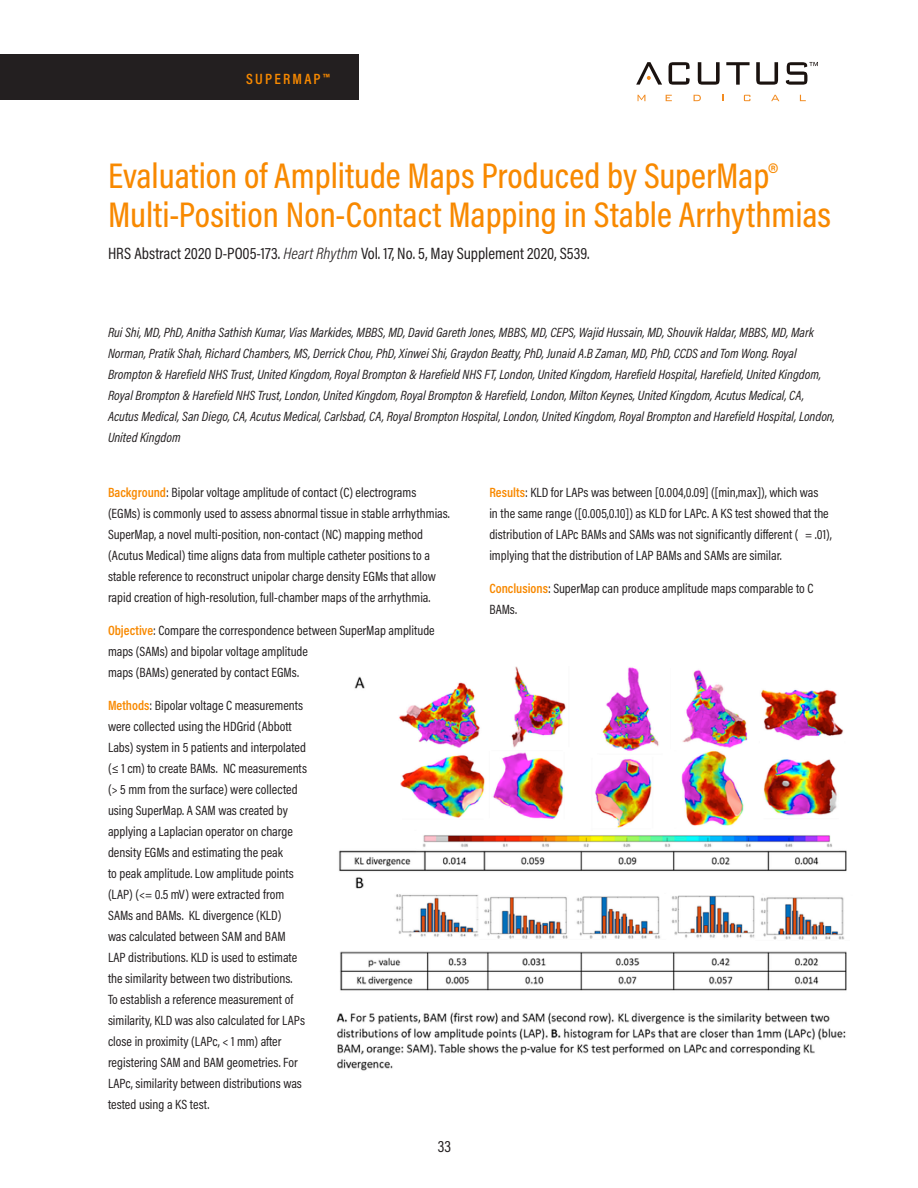
<style>
.page{position:relative;width:918px;height:1188px;background:#fff}
.page>*{position:absolute;margin:0;border:0;box-sizing:border-box;transform-origin:0 0}
.t1{font:500 36px/38.8px "Acumin Pro Cond";color:#f88900}
.PUBLICATION{font:16.5px "Acumin Pro Cond";color:#231f20}
.t2{font:600 15px "Acumin Pro Cond";letter-spacing:.145em;color:#f88900}
.TEXT{font:13.5px/21px "Acumin Pro Cond";color:#231f20}
.AUTHORS{font:italic 13.5px/21px "Acumin Pro Cond";color:#231f20}
.s1{font-weight:300;font-style:italic}
.s2{font-weight:600;color:#f88900}
</style>
<div class="page">
<div style="left:0;top:54px;width:359px;height:46px;background:#231f20"></div>
<svg style="left:638px;top:95px;width:7px;height:6px"></svg>
<svg style="left:666px;top:95px;width:6px;height:6px"></svg>
<svg style="left:694px;top:95px;width:7px;height:6px"></svg>
<svg style="left:744px;top:95px;width:6px;height:6px"></svg>
<svg style="left:771px;top:95px;width:8px;height:6px"></svg>
<svg style="left:800px;top:95px;width:6px;height:6px"></svg>
<svg style="left:669px;top:62px;width:21px;height:23px"></svg>
<svg style="left:698px;top:62px;width:22px;height:23px"></svg>
<svg style="left:726px;top:62px;width:24px;height:23px"></svg>
<svg style="left:756px;top:62px;width:22px;height:23px"></svg>
<svg style="left:636px;top:62px;width:26px;height:23px"></svg>
<svg style="left:786px;top:62px;width:32px;height:23px"></svg>
<img style="left:336px;top:666px;width:511px;height:405px">
<p class="t2" style="left:246px;top:69px;width:85px">SUPERMAP™</p>
<p class="t1" style="left:108px;top:156px;width:725px">Evaluation of Amplitude Maps Produced by SuperMap®<br>Multi-Position Non-Contact Mapping in Stable Arrhythmias</p>
<p class="PUBLICATION" style="left:108px;top:242px;width:483px">HRS Abstract 2020 D-PO05-173. <span class="s1">Heart Rhythm</span> Vol. 17, No. 5, May Supplement 2020, S539.</p>
<p class="AUTHORS" style="left:108px;top:322px;width:729px">Rui Shi, MD, PhD, Anitha Sathish Kumar, Vias Markides, MBBS, MD, David Gareth Jones, MBBS, MD, CEPS, Wajid Hussain, MD, Shouvik Haldar, MBBS, MD, Mark Norman, Pratik Shah, Richard Chambers, MS, Derrick Chou, PhD, Xinwei Shi, Graydon Beatty, PhD, Junaid A.B Zaman, MD, PhD, CCDS and Tom Wong. Royal Brompton &amp; Harefield NHS Trust, United Kingdom, Royal Brompton &amp; Harefield NHS FT, London, United Kingdom, Harefield Hospital, Harefield, United Kingdom, Royal Brompton &amp; Harefield NHS Trust, London, United Kingdom, Royal Brompton &amp; Harefield, London, Milton Keynes, United Kingdom, Acutus Medical, CA, Acutus Medical, San Diego, CA, Acutus Medical, Carlsbad, CA, Royal Brompton Hospital, London, United Kingdom, Royal Brompton and Harefield Hospital, London, United Kingdom</p>
<p class="TEXT" style="left:108px;top:482px;width:343px"><span class="s2">Background</span>: Bipolar voltage amplitude of contact (C) electrograms (EGMs) is commonly used to assess abnormal tissue in stable arrhythmias.<br>SuperMap, a novel multi-position, non-contact (NC) mapping method (Acutus Medical) time aligns data from multiple catheter positions to a stable reference to reconstruct unipolar charge density EGMs that allow rapid creation of high-resolution, full-chamber maps of the arrhythmia.</p>
<p class="TEXT" style="left:108px;top:620px;width:328px"><span class="s2">Objective</span>: Compare the correspondence between SuperMap amplitude maps (SAMs) and bipolar voltage amplitude<br>maps (BAMs) generated by contact EGMs.</p>
<p class="TEXT" style="left:108px;top:695px;width:201px"><span class="s2">Methods</span>: Bipolar voltage C measurements were collected using the HDGrid (Abbott Labs) system in 5 patients and interpolated (≤ 1 cm) to create BAMs. NC measurements (&gt; 5 mm from the surface) were collected using SuperMap. A SAM was created by applying a Laplacian operator on charge density EGMs and estimating the peak<br>to peak amplitude. Low amplitude points (LAP) (&lt;= 0.5 mV) were extracted from SAMs and BAMs. KL divergence (KLD)<br>was calculated between SAM and BAM<br>LAP distributions. KLD is used to estimate the similarity between two distributions.<br>To establish a reference measurement of similarity, KLD was also calculated for LAPs close in proximity (LAPc, &lt; 1 mm) after registering SAM and BAM geometries. For LAPc, similarity between distributions was tested using a KS test.</p>
<p class="PUBLICATION" style="left:438px;top:1136px;width:15px">33</p>
<p class="TEXT" style="left:489px;top:482px;width:344px"><span class="s2">Results</span>: KLD for LAPs was between [0.004,0.09] ([min,max]), which was<br>in the same range ([0.005,0.10]) as KLD for LAPc. A KS test showed that the distribution of LAPc BAMs and SAMs was not significantly different (α= .01), implying that the distribution of LAP BAMs and SAMs are similar.</p>
<p class="TEXT" style="left:489px;top:578px;width:326px"><span class="s2">Conclusions</span>: SuperMap can produce amplitude maps comparable to C<br>BAMs.</p>
</div>
